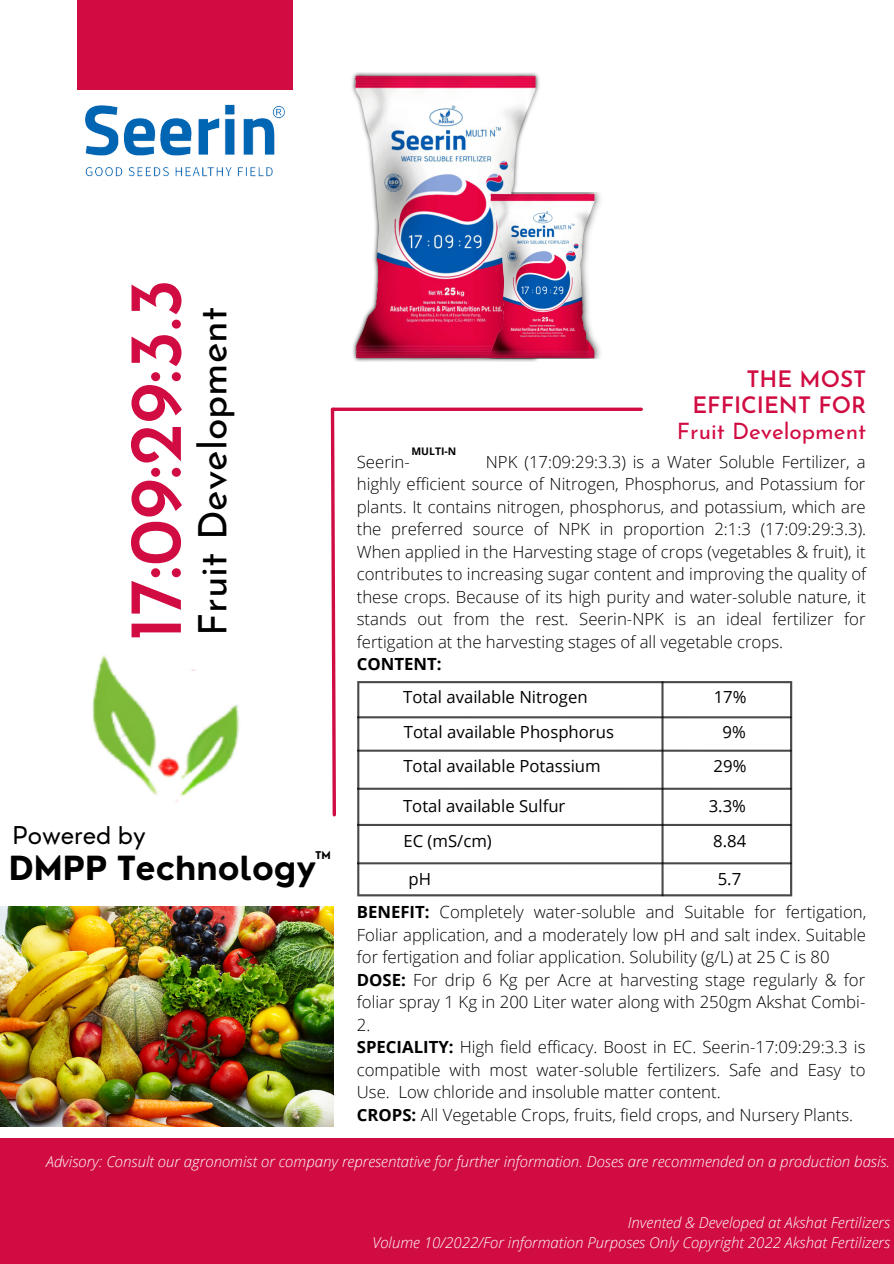
<style>
.page{position:relative;width:894px;height:1264px;background:#fff}
.page>*{position:absolute;margin:0;border:0;box-sizing:border-box;transform-origin:0 0}
.t1{font:600 74.7px "Josefin Sans";color:#d10c42}
.t2{font:39.3px "Josefin Sans";color:#000}
.t3{font:700 32.4px "Nourd";color:#000}
.t4{font:23.85px "Nourd";color:#000}
.t5{font:600 22.65px/26px "Josefin Sans";color:#d10c42;text-align:right}
.t6{font:300 16.8px/22.5px "Open Sans";color:#000;text-align:justify}
.t7{font:700 16.8px "Open Sans";color:#000}
.t8{font:16.65px "Open Sans";color:#000}
.t9{font:italic 300 15px "Open Sans";color:#fff}
.t10{font:700 10.5px "Open Sans";color:#000}
.t11{font:700 10.5px "Nourd";color:#000}
.s1{font-weight:400}
.s2{font-weight:700}
</style>
<div class="page">
<div style="left:77px;top:0;width:215px;height:90px;background:#d10c42"></div>
<div style="left:0;top:1138px;width:893px;height:125px;background:#d10c42"></div>
<img style="left:85px;top:67px;width:208px;height:110px">
<img style="left:352px;top:72px;width:188px;height:289px">
<img style="left:473px;top:192px;width:128px;height:167px">
<img style="left:0;top:906px;width:333px;height:220px">
<svg style="left:357px;top:681px;width:435px;height:215px"></svg>
<hr style="left:358px;top:716px;width:432px;height:2px;background:#000">
<hr style="left:358px;top:749px;width:432px;height:2px;background:#000">
<hr style="left:358px;top:787px;width:432px;height:2px;background:#000">
<hr style="left:358px;top:862px;width:432px;height:2px;background:#000">
<hr style="left:358px;top:823px;width:432px;height:3px;background:#000">
<hr style="left:661px;top:682px;width:2px;height:213px;background:#000">
<img style="left:92px;top:655px;width:148px;height:147px">
<svg style="left:337px;top:407px;width:304px;height:4px"></svg>
<svg style="left:330px;top:407px;width:7px;height:410px"></svg>
<p class="t1" style="left:125px;top:641px;width:364px;rotate:-90deg">17:09:29:3.3</p>
<p class="t2" style="left:197px;top:636px;width:330px;rotate:-90deg">Fruit Development</p>
<p class="t4" style="left:13px;top:820px;width:134px">Powered by</p>
<p class="t11" style="left:315px;top:848px;width:17px">TM</p>
<p class="t3" style="left:9px;top:848px;width:309px">DMPP Technology</p>
<p class="t5" style="left:676px;top:368px;width:191px">THE MOST<br>EFFICIENT FOR<br><span class="s1">Fruit Development</span></p>
<p class="t10" style="left:411px;top:444px;width:46px">MULTI-N</p>
<p class="t6" style="left:357px;top:450px;width:511px;text-indent:129px">NPK (17:09:29:3.3) is a Water Soluble Fertilizer, a highly efficient source of Nitrogen, Phosphorus, and Potassium for plants. It contains nitrogen, phosphorus, and potassium, which are the preferred source of NPK in proportion 2:1:3 (17:09:29:3.3).<br>When applied in the Harvesting stage of crops (vegetables &amp; fruit), it contributes to increasing sugar content and improving the quality of these crops. Because of its high purity and water-soluble nature, it stands out from the rest. Seerin-NPK is an ideal fertilizer for fertigation at the harvesting stages of all vegetable crops.</p>
<p class="t7" style="left:357px;top:652px;width:86px">CONTENT:</p>
<p class="t6" style="left:357px;top:450px;width:55px">Seerin-</p>
<p class="t8" style="left:403px;top:685px;width:186px">Total available Nitrogen</p>
<p class="t8" style="left:713px;top:685px;width:34px">17%</p>
<p class="t8" style="left:404px;top:720px;width:211px">Total available Phosphorus</p>
<p class="t8" style="left:722px;top:720px;width:25px">9%</p>
<p class="t8" style="left:403px;top:754px;width:199px">Total available Potassium</p>
<p class="t8" style="left:713px;top:754px;width:34px">29%</p>
<p class="t8" style="left:403px;top:794px;width:164px">Total available Sulfur</p>
<p class="t8" style="left:708px;top:794px;width:39px">3.3%</p>
<p class="t8" style="left:403px;top:829px;width:90px">EC (mS/cm)</p>
<p class="t8" style="left:713px;top:829px;width:35px">8.84</p>
<p class="t8" style="left:408px;top:867px;width:24px">pH</p>
<p class="t8" style="left:717px;top:867px;width:25px">5.7</p>
<p class="t6" style="left:357px;top:900px;width:511px"><span class="s2">BENEFIT:</span> Completely water-soluble and Suitable for fertigation, Foliar application, and a moderately low pH and salt index. Suitable for fertigation and foliar application. Solubility (g/L) at 25 C is 80</p>
<p class="t6" style="left:357px;top:967px;width:510px"><span class="s2">DOSE:</span> For drip 6 Kg per Acre at harvesting stage regularly &amp; for foliar spray 1 Kg in 200 Liter water along with 250gm Akshat Combi-2.</p>
<p class="t6" style="left:357px;top:1035px;width:510px"><span class="s2">SPECIALITY:</span> High field efficacy. Boost in EC. Seerin-17:09:29:3.3 is compatible with most water-soluble fertilizers. Safe and Easy to Use. Low chloride and insoluble matter content.</p>
<p class="t6" style="left:357px;top:1103px;width:497px"><span class="s2">CROPS:</span> All Vegetable Crops, fruits, field crops, and Nursery Plants.</p>
<p class="t9" style="left:46px;top:1150px;width:845px">Advisory: Consult our agronomist or company representative for further information. Doses are recommended on a production basis.</p>
<p class="t9" style="left:627px;top:1211px;width:264px">Invented &amp; Developed at Akshat Fertilizers</p>
<p class="t9" style="left:372px;top:1231px;width:519px">Volume 10/2022/For information Purposes Only Copyright 2022 Akshat Fertilizers</p>
</div>
